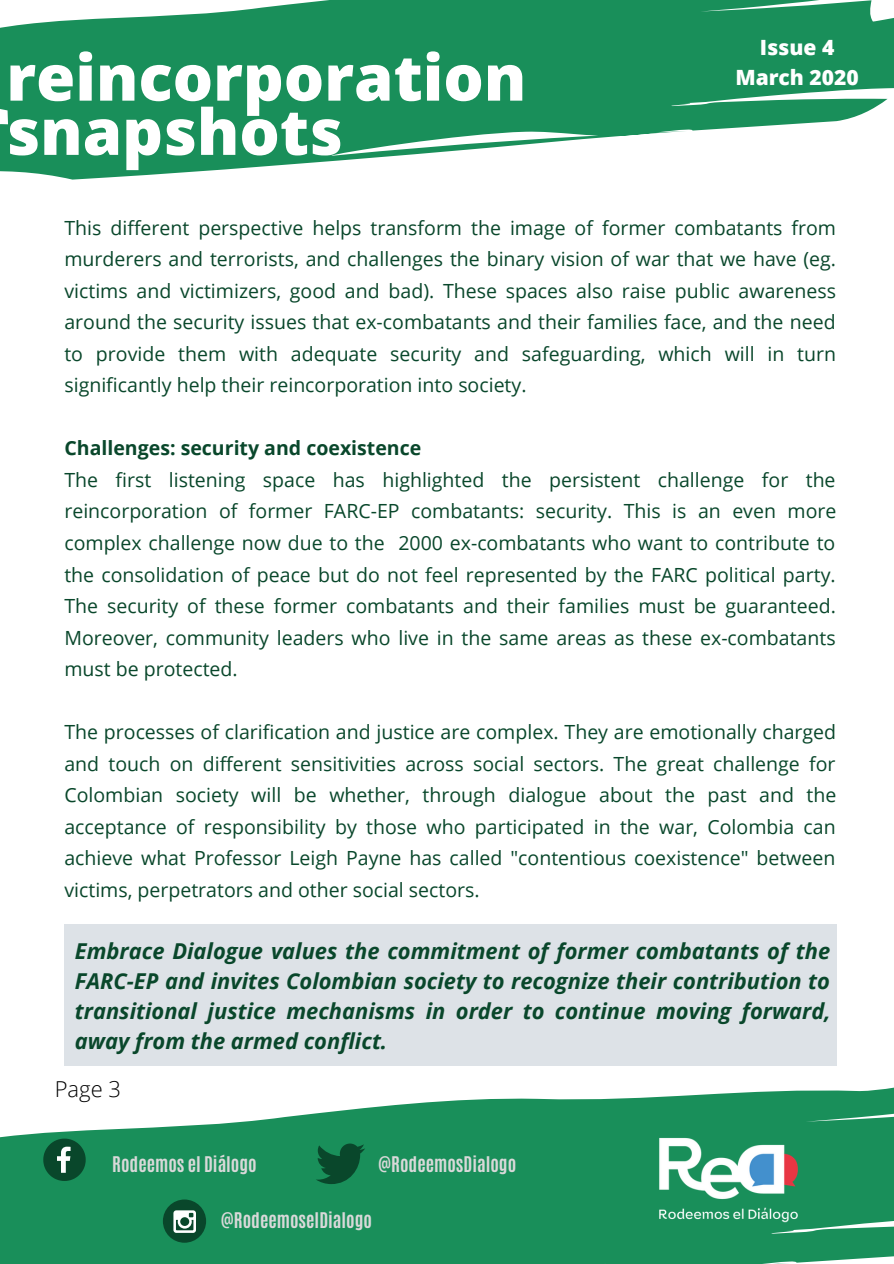
<style>
.page{position:relative;width:894px;height:1264px;background:#fff}
.page>*{position:absolute;margin:0;border:0;box-sizing:border-box;transform-origin:0 0}
.t1{font:800 63.45px/54.2px "Open Sans";color:#fff}
.t2{font:italic 700 21.9px/30.2px "Open Sans";color:#09472b;text-align:justify}
.t3{font:300 21.9px "Open Sans";color:#000}
.t4{font:800 21px/29.2px "Open Sans";color:#fff;text-align:center}
.t5{font:19.5px/31.5px "Open Sans";color:#09472b;text-align:justify}
.t6{font:700 19.5px "Open Sans";color:#09472b}
.t7{font:700 18px "Antonio";color:#d9d9d9}
</style>
<div class="page">
<svg style="left:0;top:0;width:893px;height:180px;fill:#198f5a"></svg>
<svg style="left:0;top:1087px;width:893px;height:176px;fill:#198f5a"></svg>
<svg style="left:43px;top:1138px;width:43px;height:42px;background:#24694a"></svg>
<div style="left:163px;top:1199px;width:43px;height:43px;background:#09472b;border-radius:50%"></div>
<svg style="left:173px;top:1210px;width:23px;height:22px"></svg>
<svg style="left:315px;top:1143px;width:50px;height:41px;background:#0f643e"></svg>
<img style="left:626px;top:1097px;width:203px;height:155px">
<div style="left:64px;top:923px;width:772px;height:142px;background:#dde2e7"></div>
<h1 class="t1" style="left:6px;top:49px;width:521px">reincorporation snapshots</h1>
<p class="t4" style="left:735px;top:33px;width:125px">Issue 4<br>March 2020</p>
<p class="t5" style="left:64px;top:211px;width:773px">This different perspective helps transform the image of former combatants from murderers and terrorists, and challenges the binary vision of war that we have (eg. victims and victimizers, good and bad). These spaces also raise public awareness around the security issues that ex-combatants and their families face, and the need to provide them with adequate security and safeguarding, which will in turn significantly help their reincorporation into society.</p>
<p class="t6" style="left:64px;top:434px;width:358px">Challenges: security and coexistence</p>
<p class="t5" style="left:64px;top:463px;width:773px">The first listening space has highlighted the persistent challenge for the reincorporation of former FARC-EP combatants: security. This is an even more complex challenge now due to the 2000 ex-combatants who want to contribute to the consolidation of peace but do not feel represented by the FARC political party.<br>The security of these former combatants and their families must be guaranteed.<br>Moreover, community leaders who live in the same areas as these ex-combatants must be protected.</p>
<p class="t5" style="left:64px;top:716px;width:773px">The processes of clarification and justice are complex. They are emotionally charged and touch on different sensitivities across social sectors. The great challenge for Colombian society will be whether, through dialogue about the past and the acceptance of responsibility by those who participated in the war, Colombia can achieve what Professor Leigh Payne has called "contentious coexistence" between victims, perpetrators and other social sectors.</p>
<p class="t2" style="left:75px;top:935px;width:756px">Embrace Dialogue values the commitment of former combatants of the FARC-EP and invites Colombian society to recognize their contribution to transitional justice mechanisms in order to continue moving forward, away from the armed conflict.</p>
<p class="t3" style="left:55px;top:1073px;width:68px">Page 3</p>
<p class="t7" style="left:112px;top:1151px;width:146px">Rodeemos el Diálogo</p>
<p class="t7" style="left:221px;top:1207px;width:153px">@RodeemoselDialogo</p>
<p class="t7" style="left:378px;top:1151px;width:140px">@RodeemosDialogo</p>
</div>
